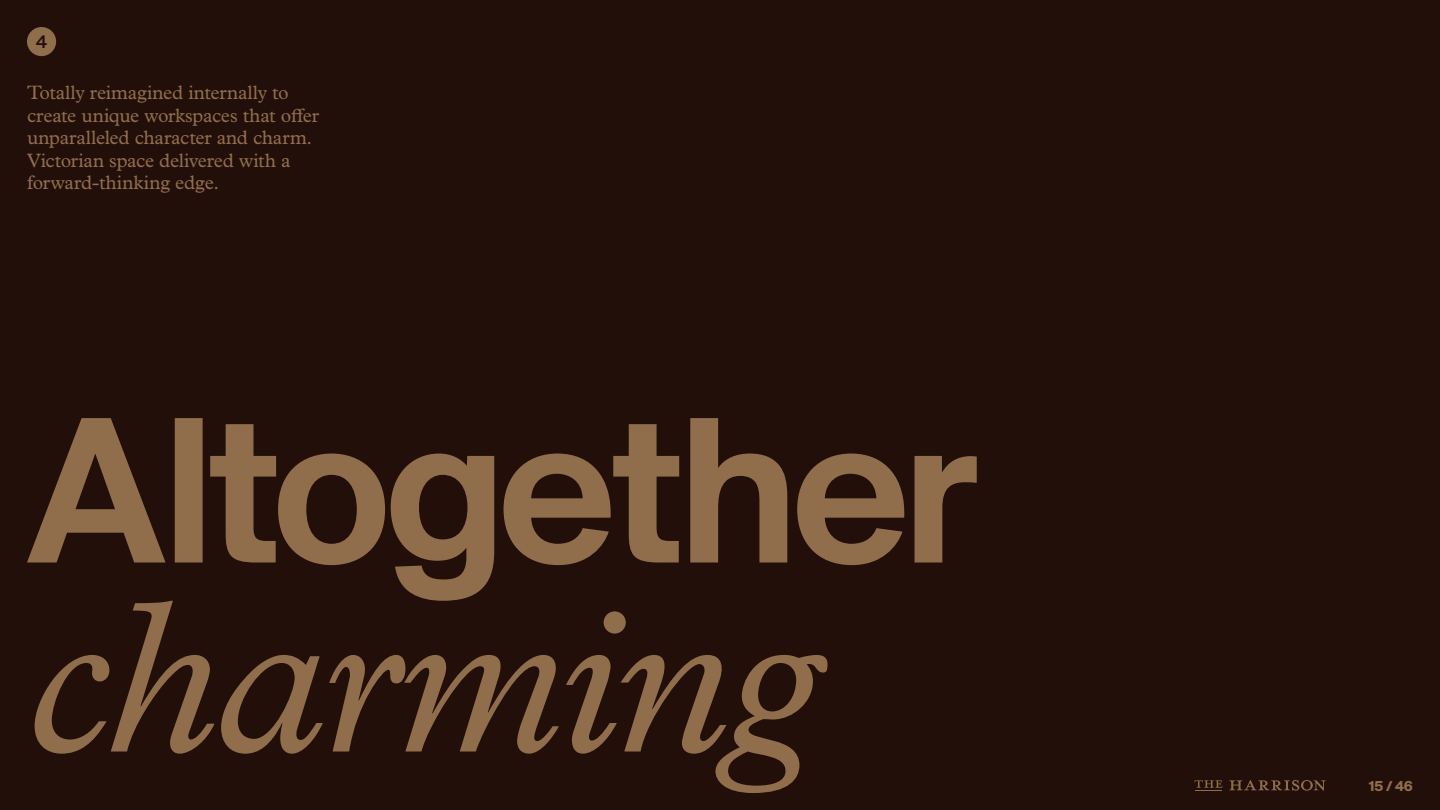
<style>
.page{position:relative;width:1440px;height:810px;background:#220f09}
.page>*{position:absolute;margin:0;border:0;box-sizing:border-box;transform-origin:0 0}
.t1{font:19.5px/22.5px "Plantin MT Std";letter-spacing:-.01em;color:#906e4c}
.t2{font:500 18.98px "Suisse BP Intl";color:#220f09}
.t3{font:700 15px "Suisse BP Intl";color:#906e4c}
</style>
<div class="page">
<div style="left:27px;top:27px;width:29px;height:29px;background:#906e4c;border-radius:50%"></div>
<svg style="left:35px;top:601px;width:793px;height:192px"></svg>
<svg style="left:27px;top:418px;width:950px;height:183px"></svg>
<svg style="left:1229px;top:780px;width:97px;height:11px"></svg>
<svg style="left:1195px;top:780px;width:27px;height:11px"></svg>
<p class="t2" style="left:36px;top:30px;width:12px">4</p>
<p class="t1" style="left:27px;top:81px;width:293px">Totally reimagined internally to create unique workspaces that offer unparalleled character and charm.<br>Victorian space delivered with a forward-thinking edge.</p>
<p class="t3" style="left:1369px;top:777px;width:46px">15 / 46</p>
</div>
